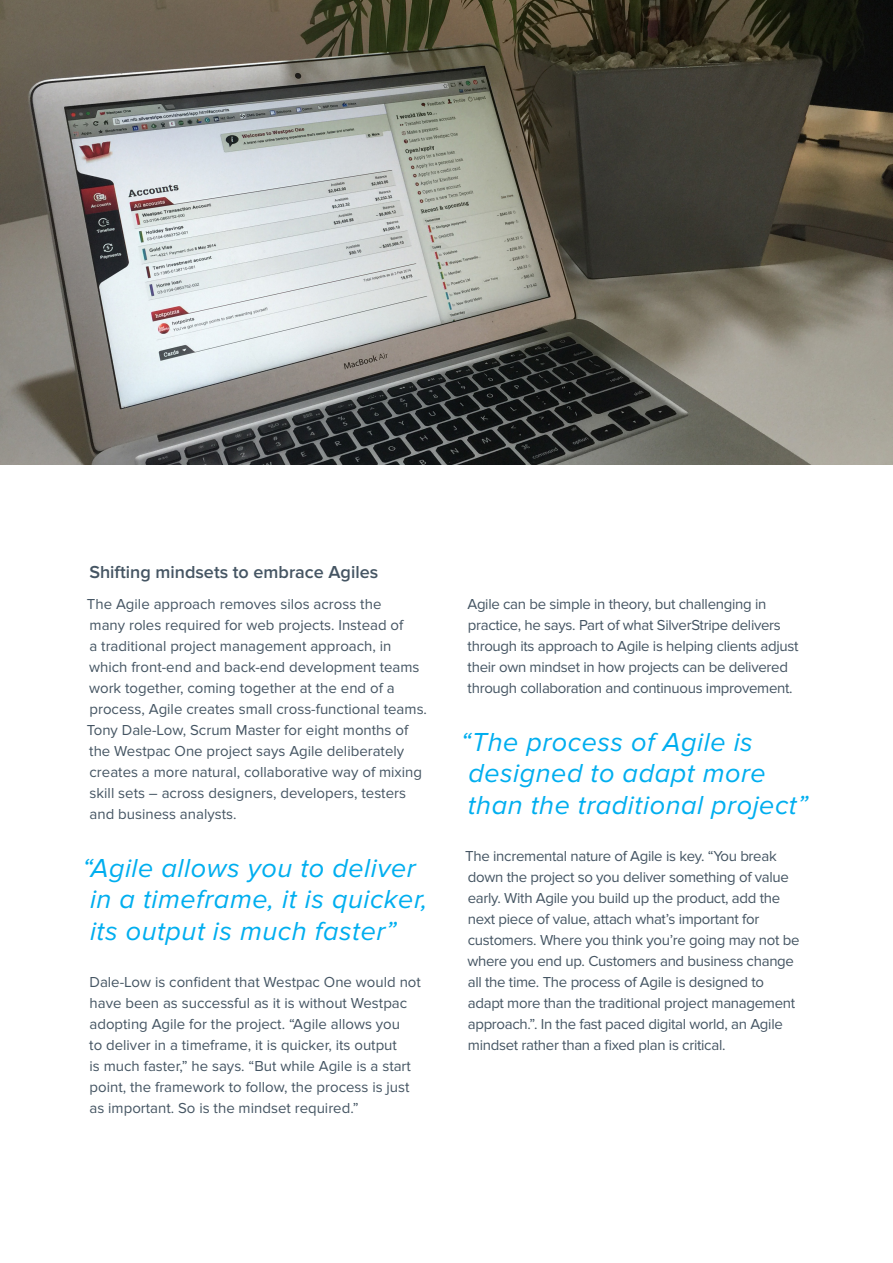
<style>
.page{position:relative;width:893px;height:1263px;background:#fff}
.page>*{position:absolute;margin:0;border:0;box-sizing:border-box;transform-origin:0 0}
.quotes_large{font:italic 27px/31.5px "Proxima Nova";letter-spacing:.02em;color:#00aeef}
.t1{font:600 18px "Proxima Nova";color:#455563}
.t2{font:15px/21px "Proxima Nova";color:#455563}
.t3{font:15px/21px "Proxima Nova";letter-spacing:-.02em;color:#455563}
</style>
<div class="page">
<img style="left:0;top:0;width:893px;height:464px">
<p class="t1" style="left:89px;top:561px;width:290px">Shifting mindsets to embrace Agiles</p>
<p class="t2" style="left:87px;top:594px;width:342px">The Agile approach removes silos across the<br>many roles required for web projects. Instead of<br>a traditional project management approach, in which front-end and back-end development teams work together, coming together at the end of a process, Agile creates small cross-functional teams.<br>Tony Dale-Low, Scrum Master for eight months of the Westpac One project says Agile deliberately creates a more natural, collaborative way of mixing skill sets – across designers, developers, testers and business analysts.</p>
<p class="quotes_large" style="left:82px;top:853px;width:346px">“Agile allows you to deliver in a timeframe, it is quicker, its output is much faster”</p>
<p class="t2" style="left:89px;top:972px;width:333px">Dale-Low is confident that Westpac One would not have been as successful as it is without Westpac adopting Agile for the project. “Agile allows you<br>to deliver in a timeframe, it is quicker, its output<br>is much faster,” he says. “But while Agile is a start point, the framework to follow, the process is just as important. So is the mindset required.”</p>
<p class="t3" style="left:467px;top:594px;width:333px">Agile can be simple in theory, but challenging in practice, he says. Part of what SilverStripe delivers through its approach to Agile is helping clients adjust their own mindset in how projects can be delivered through collaboration and continuous improvement.</p>
<p class="quotes_large" style="left:461px;top:727px;width:349px">“The process of Agile is designed to adapt more than the traditional project”</p>
<p class="t3" style="left:465px;top:846px;width:336px">The incremental nature of Agile is key. “You break down the project so you deliver something of value early. With Agile you build up the product, add the next piece of value, attach what’s important for customers. Where you think you’re going may not be where you end up. Customers and business change all the time. The process of Agile is designed to adapt more than the traditional project management approach.”. In the fast paced digital world, an Agile mindset rather than a fixed plan is critical.</p>
</div>
